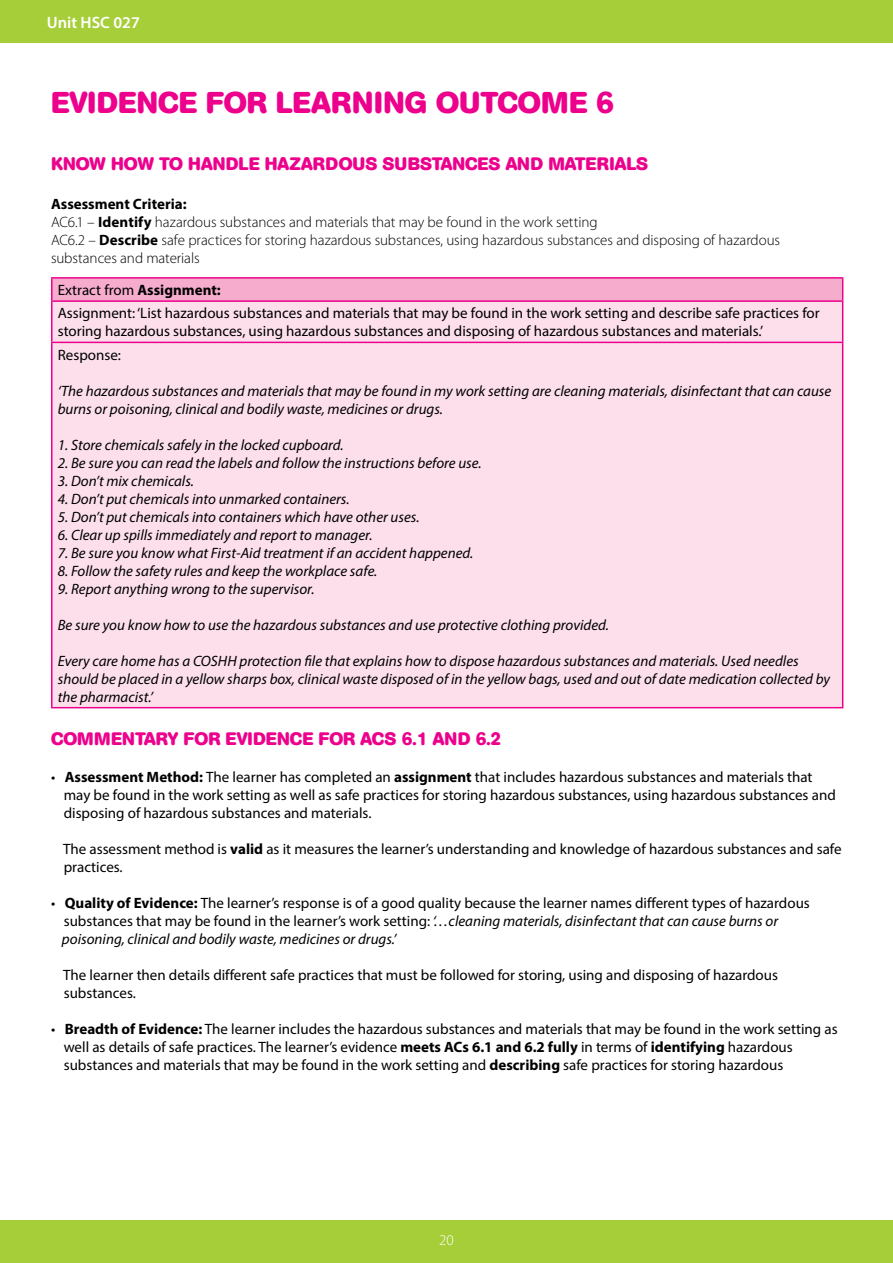
<style>
.page{position:relative;width:893px;height:1263px;background:#fff}
.page>*{position:absolute;margin:0;border:0;box-sizing:border-box;transform-origin:0 0}
.t1{font:700 30px "AG Book Rounded";color:#ec008c}
.t2{font:700 18px "AG Book Rounded";color:#ec008c}
.t3{font:600 16.5px "Myriad Pro";color:#fff}
.t4{font:15px/18px "Myriad Pro";color:#000}
.t5{font:italic 15px/18px "Myriad Pro";color:#000}
.t6{font:300 15px/18px "Myriad Pro";letter-spacing:-.005em;color:#000}
.t7{font:300 15px "Myriad Pro";color:#fff}
.s1{font-weight:700}
.s2{font-style:italic}
</style>
<div class="page">
<div style="left:0;top:0;width:893px;height:43px;background:#a6ce39"></div>
<div style="left:0;top:1220px;width:893px;height:43px;background:#a6ce39"></div>
<div style="left:52px;top:278px;width:791px;height:23px;background:#f6adcd"></div>
<div style="left:53px;top:302px;width:789px;height:405px;background:#fcdfeb"></div>
<hr style="left:51px;top:277px;width:792px;height:2px;background:#ec008c">
<hr style="left:51px;top:279px;width:2px;height:21px;background:#ec008c">
<svg style="left:842px;top:279px;width:1px;height:21px"></svg>
<hr style="left:51px;top:300px;width:792px;height:2px;background:#ec008c">
<hr style="left:51px;top:302px;width:2px;height:40px;background:#ec008c">
<hr style="left:842px;top:302px;width:1px;height:40px;background:#ec008c">
<hr style="left:51px;top:342px;width:792px;height:1px;background:#ec008c">
<hr style="left:51px;top:343px;width:2px;height:364px;background:#ec008c">
<hr style="left:842px;top:343px;width:1px;height:364px;background:#ec008c">
<hr style="left:51px;top:707px;width:792px;height:1px;background:#ec008c">
<p class="t3" style="left:47px;top:12px;width:95px">Unit HSC 027</p>
<h1 class="t1" style="left:51px;top:85px;width:56px">EVIDENCE</h1>
<h1 class="t1" style="left:206px;top:85px;width:21px">FOR</h1>
<h1 class="t1" style="left:276px;top:85px;width:37px">LEARNIN</h1>
<h1 class="t1" style="left:405px;top:85px;width:77px">G OUTCOME</h1>
<h1 class="t1" style="left:596px;top:85px;width:20px">6</h1>
<p class="t2" style="left:51px;top:153px;width:27px">KNOW</p>
<p class="t2" style="left:111px;top:153px;width:15px">HOW</p>
<p class="t2" style="left:159px;top:153px;width:43px">TO HANDLE</p>
<p class="t2" style="left:265px;top:153px;width:51px">HAZARDOUS</p>
<p class="t2" style="left:383px;top:153px;width:50px">SU BSTANCES</p>
<p class="t2" style="left:506px;top:153px;width:14px">AND</p>
<p class="t2" style="left:548px;top:153px;width:12px">MATERIALS</p>
<p class="t6" style="left:51px;top:195px;width:731px"><span class="s1">Assessment Criteria:<br></span>AC6.1 – <span class="s1">Identify</span> hazardous substances and materials that may be found in the work setting<br>AC6.2 – <span class="s1">Describe</span> safe practices for storing hazardous substances, using hazardous substances and disposing of hazardous substances and materials</p>
<p class="t4" style="left:58px;top:278px;width:763px;line-height:23.2px">Extract from <span class="s1">Assignment:<br></span>Assignment: ‘List hazardous substances and materials that may be found in the work setting and describe safe practices for</p>
<p class="t4" style="left:58px;top:319px;width:707px;line-height:23.2px">storing hazardous substances, using hazardous substances and disposing of hazardous substances and materials.’<br>Response:</p>
<p class="t5" style="left:58px;top:381px;width:775px">‘The hazardous substances and materials that may be found in my work setting are cleaning materials, disinfectant that can cause burns or poisoning, clinical and bodily waste, medicines or drugs.</p>
<p class="t5" style="left:58px;top:435px;width:287px">1. Store chemicals safely in the locked cupboard.</p>
<p class="t5" style="left:58px;top:453px;width:425px">2. Be sure you can read the labels and follow the instructions before use.</p>
<p class="t5" style="left:58px;top:471px;width:138px">3. Don’t mix chemicals.</p>
<p class="t5" style="left:58px;top:489px;width:293px">4. Don’t put chemicals into unmarked containers.</p>
<p class="t5" style="left:58px;top:507px;width:363px">5. Don’t put chemicals into containers which have other uses.</p>
<p class="t5" style="left:58px;top:525px;width:316px">6. Clear up spills immediately and report to manager.</p>
<p class="t5" style="left:58px;top:543px;width:417px">7. Be sure you know what First-Aid treatment if an accident happened.</p>
<p class="t5" style="left:58px;top:561px;width:321px">8. Follow the safety rules and keep the workplace safe.</p>
<p class="t5" style="left:58px;top:579px;width:258px">9. Report anything wrong to the supervisor.</p>
<p class="t5" style="left:58px;top:615px;width:553px">Be sure you know how to use the hazardous substances and use protective clothing provided.</p>
<p class="t5" style="left:58px;top:651px;width:774px">Every care home has a COSHH protection file that explains how to dispose hazardous substances and materials. Used needles should be placed in a yellow sharps box, clinical waste disposed of in the yellow bags, used and out of date medication collected by the pharmacist.’</p>
<p class="t2" style="left:51px;top:728px;width:396px">COMMENTARY FOR EVIDENCE FOR ACS 6.1 AND</p>
<p class="t2" style="left:476px;top:728px;width:27px">6.2</p>
<p class="t4" style="left:64px;top:768px;width:773px;text-indent:-13px">• <span class="s1">Assessment Method:</span> The learner has completed an <span class="s1">assignment</span> that includes hazardous substances and materials that may be found in the work setting as well as safe practices for storing hazardous substances, using hazardous substances and disposing of hazardous substances and materials.</p>
<p class="t4" style="left:63px;top:840px;width:780px">The assessment method is <span class="s1">valid</span> as it measures the learner’s understanding and knowledge of hazardous substances and safe practices.</p>
<p class="t4" style="left:62px;top:894px;width:749px;text-indent:-11px">• <span class="s1">Quality of Evidence:</span> The learner’s response is of a good quality because the learner names different types of hazardous substances that may be found in the learner’s work setting: <span class="s2">‘…cleaning materials, disinfectant that can cause burns or poisoning, clinical and bodily waste, medicines or drugs.’</span></p>
<p class="t4" style="left:63px;top:966px;width:716px">The learner then details different safe practices that must be followed for storing, using and disposing of hazardous substances.</p>
<p class="t4" style="left:64px;top:1020px;width:775px;text-indent:-13px">• <span class="s1">Breadth of Evidence:</span> The learner includes the hazardous substances and materials that may be found in the work setting as well as details of safe practices. The learner’s evidence <span class="s1">meets ACs 6.1 and 6.2 fully</span> in terms of <span class="s1">identifying</span> hazardous substances and materials that may be found in the work setting and <span class="s1">describing</span> safe practices for storing hazardous</p>
<p class="t7" style="left:439px;top:1232px;width:16px">20</p>
</div>
